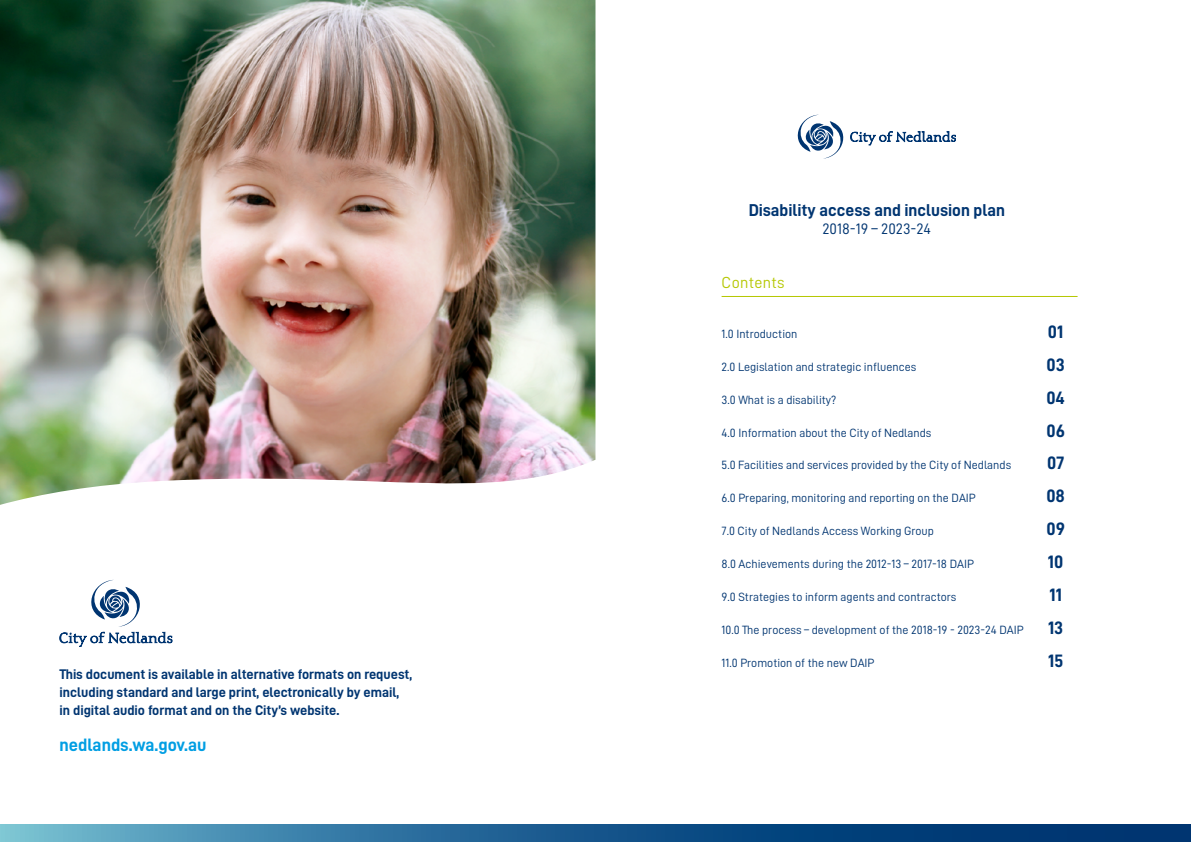
<style>
.page{position:relative;width:1191px;height:842px;background:#fff}
.page>*{position:absolute;margin:0;border:0;box-sizing:border-box;transform-origin:0 0}
.t1{font:18px "D DIN Bold";color:#003571}
.t2{font:18px "D DIN Bold";color:#009ee3}
.t3{font:17.2px "D DIN Bold";color:#003571}
.t4{font:16px "D DIN";letter-spacing:.02em;color:#b5c700}
.t5{font:15.2px "D DIN";color:#003571}
.t6{font:14px/18.3px "D DIN Bold";color:#003571}
.t7{font:12px "D DIN";color:#003571}
</style>
<div class="page">
<svg style="left:0;top:825px;width:1191px;height:17px"></svg>
<img style="left:0;top:0;width:595px;height:505px">
<svg style="left:60px;top:580px;width:112px;height:67px"></svg>
<hr style="left:721px;top:296px;width:356px;height:1px;background:#b5c700">
<svg style="left:797px;top:115px;width:159px;height:44px"></svg>
<p class="t6" style="left:60px;top:664px;width:354px">This document is available in alternative formats on request, including standard and large print, electronically by email, in digital audio format and on the City’s website.</p>
<h1 class="t2" style="left:60px;top:734px;width:148px">nedlands.wa.gov.au</h1>
<h2 class="t3" style="left:748px;top:201px;width:258px">Disability access and inclusion plan</h2>
<p class="t5" style="left:822px;top:220px;width:110px">2018-19 – 2023-24</p>
<h3 class="t4" style="left:721px;top:273px;width:65px">Contents</h3>
<p class="t7" style="left:721px;top:327px;width:77px">1.0 Introduction</p>
<h1 class="t1" style="left:1048px;top:321px;width:17px">01</h1>
<p class="t7" style="left:721px;top:360px;width:196px">2.0 Legislation and strategic influences</p>
<h1 class="t1" style="left:1046px;top:354px;width:20px">03</h1>
<p class="t7" style="left:721px;top:393px;width:116px">3.0 What is a disability?</p>
<h1 class="t1" style="left:1046px;top:387px;width:20px">04</h1>
<p class="t7" style="left:721px;top:426px;width:211px">4.0 Information about the City of Nedlands</p>
<h1 class="t1" style="left:1046px;top:420px;width:20px">06</h1>
<p class="t7" style="left:721px;top:459px;width:291px">5.0 Facilities and services provided by the City of Nedlands</p>
<h1 class="t1" style="left:1047px;top:453px;width:19px">07</h1>
<p class="t7" style="left:721px;top:492px;width:256px">6.0 Preparing, monitoring and reporting on the DAIP</p>
<h1 class="t1" style="left:1046px;top:486px;width:20px">08</h1>
<p class="t7" style="left:721px;top:525px;width:214px">7.0 City of Nedlands Access Working Group</p>
<h1 class="t1" style="left:1046px;top:519px;width:20px">09</h1>
<p class="t7" style="left:721px;top:558px;width:254px">8.0 Achievements during the 2012-13 – 2017-18 DAIP</p>
<h1 class="t1" style="left:1048px;top:552px;width:17px">10</h1>
<p class="t7" style="left:721px;top:590px;width:236px">9.0 Strategies to inform agents and contractors</p>
<h1 class="t1" style="left:1049px;top:585px;width:14px">11</h1>
<p class="t7" style="left:721px;top:623px;width:304px">10.0 The process – development of the 2018-19 - 2023-24 DAIP</p>
<h1 class="t1" style="left:1048px;top:618px;width:17px">13</h1>
<p class="t7" style="left:721px;top:656px;width:154px">11.0 Promotion of the new DAIP</p>
<h1 class="t1" style="left:1048px;top:651px;width:17px">15</h1>
</div>
